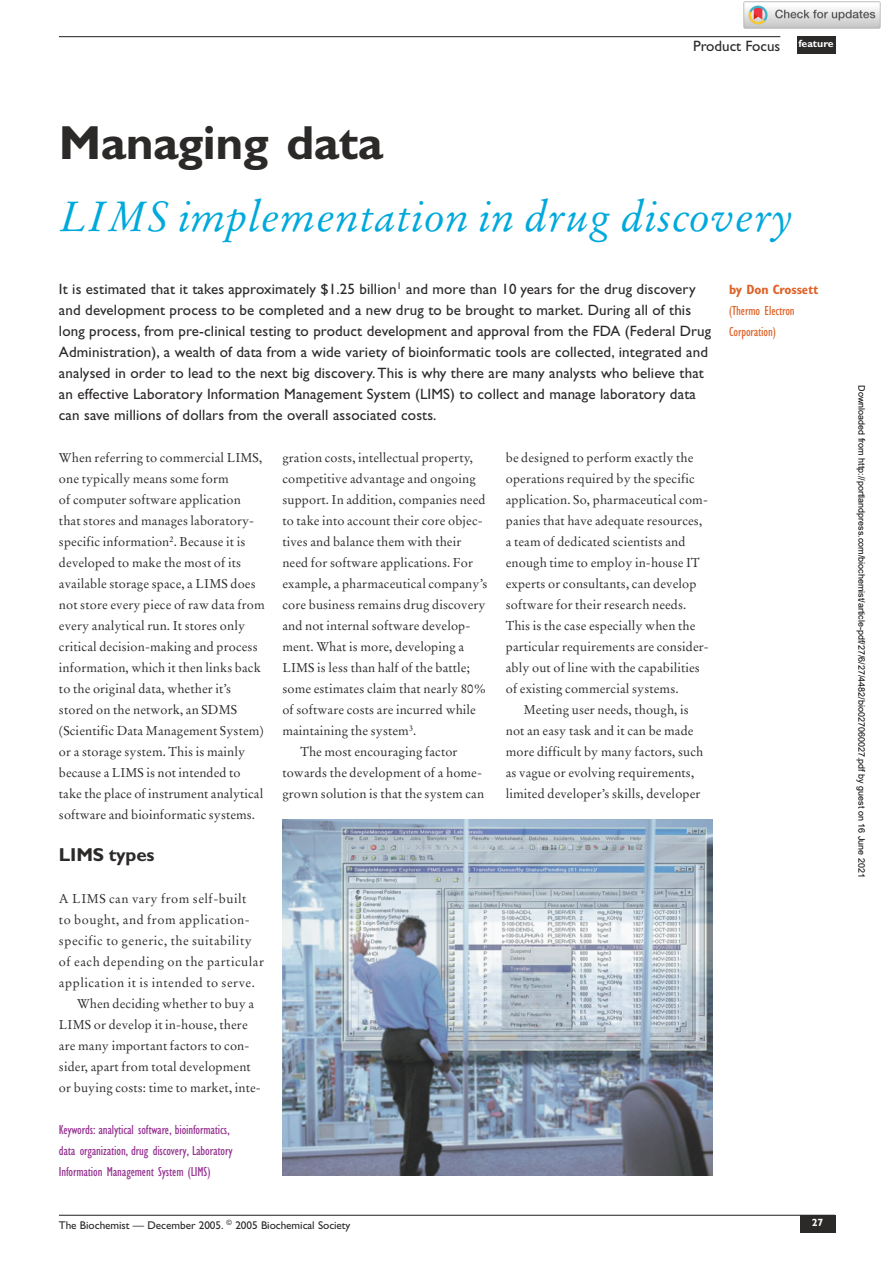
<style>
.page{position:relative;width:893px;height:1263px;background:#fff}
.page>*{position:absolute;margin:0;border:0;box-sizing:border-box;transform-origin:0 0}
.t1{font:700 48px "Gill Sans";letter-spacing:-.01em;color:#2c2929}
.t2{font:italic 42px "Stempel Garamond";letter-spacing:.02em;color:#00a9db}
.t3{font:700 18.75px "Gill Sans";letter-spacing:-.01em;color:#2c2929}
.t4{font:15px/21px "Gill Sans";letter-spacing:.01em;color:#2c2929}
.t5{font:condensed 13.5px/21px "Gill Sans";letter-spacing:-.005em;color:#953190}
.t6{font:condensed 13.5px/21px "Gill Sans";letter-spacing:-.005em;color:#dd6329}
.t7{font:700 condensed 13.5px "Gill Sans";letter-spacing:-.01em;color:#dd6329}
.t8{font:12.75px/21px "Stempel Garamond";letter-spacing:.01em;color:#2c2929}
.t9{font:12.75px "Stempel Garamond";letter-spacing:.04em;color:#2c2929}
.t10{font:11.25px "Gill Sans";letter-spacing:-.005em;color:#2c2929}
.t11{font:700 10.5px "Gill Sans";color:#fff}
.t12{font:9px "Arial";color:#000}
</style>
<div class="page">
<hr style="left:59px;top:36px;width:721px;height:1px;background:#2c2929">
<div style="left:796px;top:36px;width:39px;height:18px;background:#2c2929"></div>
<hr style="left:59px;top:1215px;width:776px;height:1px;background:#2c2929">
<div style="left:800px;top:1215px;width:35px;height:18px;background:#2c2929"></div>
<img style="left:282px;top:819px;width:430px;height:357px">
<img style="left:743px;top:1px;width:138px;height:28px">
<p class="t4" style="left:693px;top:37px;width:142px">Product Focus <sup>feature</sup></p>
<h1 class="t1" style="left:59px;top:126px;width:326px">Managing data</h1>
<h2 class="t2" style="left:59px;top:198px;width:735px">LIMS implementation in drug discovery</h2>
<p class="t4" style="left:59px;top:280px;width:654px">It is estimated that it takes approximately $1.25 billion<sup>1</sup> and more than 10 years for the drug discovery and development process to be completed and a new drug to be brought to market. During all of this long process, from pre-clinical testing to product development and approval from the FDA (Federal Drug Administration), a wealth of data from a wide variety of bioinformatic tools are collected, integrated and analysed in order to lead to the next big discovery. This is why there are many analysts who believe that an effective Laboratory Information Management System (LIMS) to collect and manage laboratory data can save millions of dollars from the overall associated costs.</p>
<p class="t7" style="left:729px;top:285px;width:91px">by Don Crossett</p>
<p class="t6" style="left:729px;top:302px;width:67px">(Thermo Electron<br>Corporation)</p>
<p class="t8" style="left:59px;top:448px;width:207px">When referring to commercial LIMS, one typically means some form<br>of computer software application that stores and manages laboratory&shy;specific information<sup>2</sup>. Because it is developed to make the most of its available storage space, a LIMS does not store every piece of raw data from every analytical run. It stores only critical decision-making and process information, which it then links back to the original data, whether it’s stored on the network, an SDMS (Scientific Data Management System) or a storage system. This is mainly because a LIMS is not intended to take the place of instrument analytical software and bioinformatic systems.</p>
<h3 class="t3" style="left:59px;top:848px;width:97px">LIMS types</h3>
<p class="t9" style="left:59px;top:893px;width:189px">A LIMS can vary from self-built</p>
<p class="t9" style="left:59px;top:914px;width:192px">to bought, and from application-</p>
<p class="t9" style="left:59px;top:935px;width:194px">specific to generic, the suitability</p>
<p class="t9" style="left:59px;top:956px;width:206px">of each depending on the particular</p>
<p class="t9" style="left:59px;top:977px;width:197px">application it is intended to serve.</p>
<p class="t8" style="left:77px;top:994px;width:179px">When deciding whether to buy a</p>
<p class="t8" style="left:59px;top:1015px;width:190px">LIMS or develop it in-house, there</p>
<p class="t8" style="left:59px;top:1036px;width:192px">are many important factors to con-</p>
<p class="t8" style="left:59px;top:1057px;width:193px">sider, apart from total development</p>
<p class="t8" style="left:59px;top:1078px;width:203px">or buying costs: time to market, inte-</p>
<p class="t5" style="left:59px;top:1121px;width:175px">Keywords: analytical software, bioinformatics, data organization, drug discovery, Laboratory<br>Information Management System (LIMS)</p>
<p class="t8" style="left:282px;top:448px;width:192px">gration costs, intellectual property,</p>
<p class="t8" style="left:282px;top:469px;width:195px">competitive advantage and ongoing</p>
<p class="t8" style="left:282px;top:490px;width:205px">support. In addition, companies need</p>
<p class="t8" style="left:282px;top:511px;width:202px">to take into account their core objec-</p>
<p class="t8" style="left:282px;top:532px;width:180px">tives and balance them with their</p>
<p class="t8" style="left:282px;top:553px;width:192px">need for software applications. For</p>
<p class="t8" style="left:282px;top:574px;width:206px">example, a pharmaceutical company’s</p>
<p class="t8" style="left:282px;top:595px;width:205px">core business remains drug discovery</p>
<p class="t8" style="left:282px;top:616px;width:189px">and not internal software develop-</p>
<p class="t8" style="left:282px;top:637px;width:183px">ment. What is more, developing a</p>
<p class="t8" style="left:282px;top:658px;width:189px">LIMS is less than half of the battle;</p>
<p class="t8" style="left:282px;top:679px;width:206px">some estimates claim that nearly 80%</p>
<p class="t8" style="left:282px;top:700px;width:195px">of software costs are incurred while</p>
<p class="t8" style="left:282px;top:721px;width:135px">maintaining the system<sup>3</sup>.</p>
<p class="t8" style="left:300px;top:742px;width:159px">The most encouraging factor</p>
<p class="t8" style="left:282px;top:763px;width:201px">towards the development of a home-</p>
<p class="t8" style="left:282px;top:784px;width:203px">grown solution is that the system can</p>
<p class="t8" style="left:506px;top:448px;width:189px">be designed to perform exactly the</p>
<p class="t8" style="left:506px;top:469px;width:190px">operations required by the specific</p>
<p class="t8" style="left:506px;top:490px;width:204px">application. So, pharmaceutical com-</p>
<p class="t8" style="left:506px;top:511px;width:198px">panies that have adequate resources,</p>
<p class="t8" style="left:506px;top:532px;width:181px">a team of dedicated scientists and</p>
<p class="t8" style="left:506px;top:553px;width:195px">enough time to employ in-house IT</p>
<p class="t8" style="left:506px;top:574px;width:192px">experts or consultants, can develop</p>
<p class="t8" style="left:506px;top:595px;width:182px">software for their research needs.</p>
<p class="t8" style="left:506px;top:616px;width:191px">This is the case especially when the</p>
<p class="t8" style="left:506px;top:637px;width:204px">particular requirements are consider-</p>
<p class="t8" style="left:506px;top:658px;width:195px">ably out of line with the capabilities</p>
<p class="t8" style="left:506px;top:679px;width:174px">of existing commercial systems.</p>
<p class="t8" style="left:524px;top:700px;width:166px">Meeting user needs, though, is</p>
<p class="t8" style="left:506px;top:721px;width:189px">not an easy task and it can be made</p>
<p class="t8" style="left:506px;top:742px;width:199px">more difficult by many factors, such</p>
<p class="t8" style="left:506px;top:763px;width:190px">as vague or evolving requirements,</p>
<p class="t8" style="left:506px;top:784px;width:196px">limited developer’s skills, developer</p>
<p class="t10" style="left:59px;top:1221px;width:293px">The Biochemist — December 2005. <sup>©</sup> 2005 Biochemical Society</p>
<p class="t11" style="left:811px;top:1219px;width:13px">27</p>
<p class="t12" style="left:865px;top:385px;width:494px;rotate:90deg">Downloaded from http://portlandpress.com/biochemist/article-pdf/27/6/27/4482/bio027060027.pdf by guest on 16 June 2021</p>
</div>
